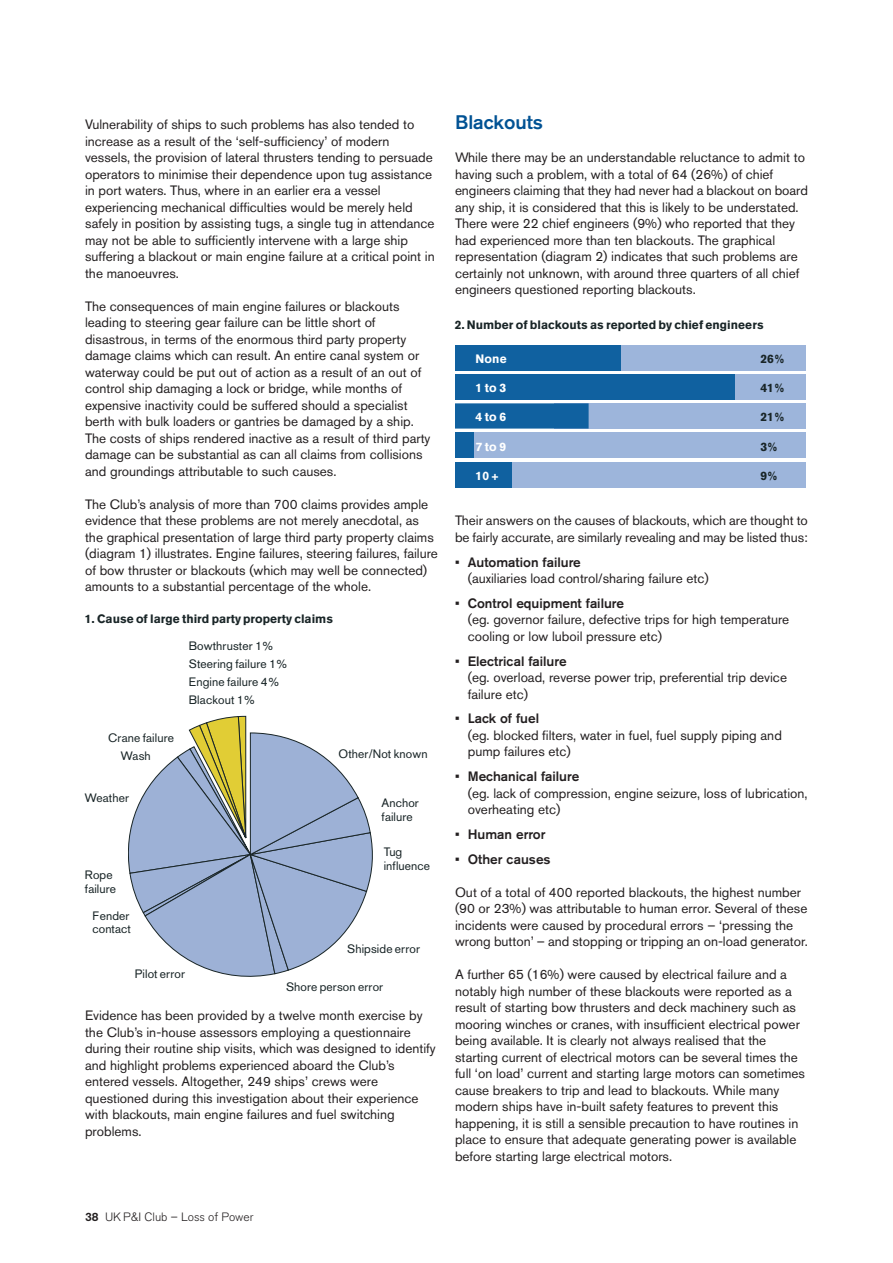
<style>
.page{position:relative;width:893px;height:1263px;background:#fff}
.page>*{position:absolute;margin:0;border:0;box-sizing:border-box;transform-origin:0 0}
.t1{font:500 19.5px "Akzidenz Grotesk BE";color:#005294}
.t2{font:13.5px/16.5px "Akzidenz Grotesk BE";color:#231f20}
.t3{font:500 13.5px "Akzidenz Grotesk BE";color:#231f20}
.t4{font:12px/13.5px "Akzidenz Grotesk Roman+SEHAOP";letter-spacing:.01em;color:#192527}
.t5{font:12px "Akzidenz Grotesk Black+LBXKMC";color:#192527}
.t6{font:12px "Akzidenz Grotesk Black+GLHWAJ";color:#192527}
.t7{font:300 12px "Akzidenz Grotesk BE";color:#231f20}
.t8{font:12px "Akzidenz Grotesk Black+LBXKMC";letter-spacing:.01em;color:#fff}
.s1{font-weight:500}
</style>
<div class="page">
<svg style="left:128px;top:716px;width:245px;height:261px"></svg>
<div style="left:478px;top:462px;width:327px;height:25px;background:#9db5db"></div>
<div style="left:463px;top:432px;width:342px;height:25px;background:#9db5db"></div>
<div style="left:592px;top:345px;width:213px;height:25px;background:#9db5db"></div>
<div style="left:554px;top:403px;width:251px;height:26px;background:#9db5db"></div>
<div style="left:525px;top:374px;width:280px;height:25px;background:#9db5db"></div>
<div style="left:455px;top:374px;width:280px;height:25px;background:#1061a0"></div>
<div style="left:455px;top:345px;width:165px;height:25px;background:#1061a0"></div>
<div style="left:455px;top:404px;width:133px;height:24px;background:#1061a0"></div>
<div style="left:455px;top:403px;width:134px;height:26px;border:1px solid #1061a0"></div>
<div style="left:455px;top:432px;width:19px;height:25px;background:#1061a0"></div>
<div style="left:455px;top:462px;width:57px;height:25px;background:#1061a0"></div>
<p class="t2" style="left:85px;top:118px;width:351px">Vulnerability of ships to such problems has also tended to increase as a result of the ‘self-sufficiency’ of modern vessels, the provision of lateral thrusters tending to persuade operators to minimise their dependence upon tug assistance in port waters. Thus, where in an earlier era a vessel experiencing mechanical difficulties would be merely held safely in position by assisting tugs, a single tug in attendance may not be able to sufficiently intervene with a large ship suffering a blackout or main engine failure at a critical point in the manoeuvres.</p>
<p class="t2" style="left:85px;top:299px;width:347px">The consequences of main engine failures or blackouts leading to steering gear failure can be little short of disastrous, in terms of the enormous third party property damage claims which can result. An entire canal system or waterway could be put out of action as a result of an out of control ship damaging a lock or bridge, while months of expensive inactivity could be suffered should a specialist berth with bulk loaders or gantries be damaged by a ship.<br>The costs of ships rendered inactive as a result of third party damage can be substantial as can all claims from collisions and groundings attributable to such causes.</p>
<p class="t2" style="left:85px;top:497px;width:354px">The Club’s analysis of more than 700 claims provides ample evidence that these problems are not merely anecdotal, as the graphical presentation of large third party property claims (diagram 1) illustrates. Engine failures, steering failures, failure of bow thruster or blackouts (which may well be connected) amounts to a substantial percentage of the whole.</p>
<p class="t6" style="left:85px;top:615px;width:250px">1. Cause of large third party property claims</p>
<p class="t4" style="left:108px;top:733px;width:67px">Crane failure</p>
<p class="t4" style="left:121px;top:751px;width:31px">Wash</p>
<p class="t4" style="left:85px;top:792px;width:46px">Weather</p>
<p class="t4" style="left:189px;top:639px;width:100px;line-height:17.9px">Bowthruster 1%<br>Steering failure 1%<br>Engine failure 4%<br>Blackout 1%</p>
<p class="t4" style="left:85px;top:870px;width:33px">Rope failure</p>
<p class="t4" style="left:92px;top:910px;width:40px">Fender contact</p>
<p class="t4" style="left:135px;top:969px;width:52px">Pilot error</p>
<p class="t4" style="left:339px;top:748px;width:91px">Other/Not known</p>
<p class="t4" style="left:382px;top:797px;width:39px">Anchor failure</p>
<p class="t4" style="left:384px;top:846px;width:48px">Tug influence</p>
<p class="t4" style="left:347px;top:943px;width:74px">Shipside error</p>
<p class="t4" style="left:286px;top:981px;width:99px">Shore person error</p>
<p class="t2" style="left:85px;top:1009px;width:352px">Evidence has been provided by a twelve month exercise by the Club’s in-house assessors employing a questionnaire during their routine ship visits, which was designed to identify and highlight problems experienced aboard the Club’s entered vessels. Altogether, 249 ships’ crews were questioned during this investigation about their experience with blackouts, main engine failures and fuel switching problems.</p>
<h1 class="t1" style="left:455px;top:115px;width:90px">Blackouts</h1>
<p class="t2" style="left:455px;top:151px;width:354px">While there may be an understandable reluctance to admit to having such a problem, with a total of 64 (26%) of chief engineers claiming that they had never had a blackout on board any ship, it is considered that this is likely to be understated.<br>There were 22 chief engineers (9%) who reported that they had experienced more than ten blackouts. The graphical representation (diagram 2) indicates that such problems are certainly not unknown, with around three quarters of all chief engineers questioned reporting blackouts.</p>
<p class="t5" style="left:455px;top:320px;width:310px">2. Number of blackouts as reported by chief engineers</p>
<p class="t8" style="left:476px;top:354px;width:33px">None</p>
<p class="t5" style="left:760px;top:354px;width:26px">26%</p>
<p class="t8" style="left:476px;top:383px;width:32px">1to 3</p>
<p class="t5" style="left:760px;top:383px;width:26px">41%</p>
<p class="t8" style="left:476px;top:413px;width:32px">4to 6</p>
<p class="t5" style="left:760px;top:413px;width:26px">21%</p>
<p class="t8" style="left:476px;top:442px;width:32px">7to 9</p>
<p class="t5" style="left:760px;top:442px;width:19px">3%</p>
<p class="t8" style="left:476px;top:471px;width:25px">10 +</p>
<p class="t5" style="left:760px;top:471px;width:19px">9%</p>
<p class="t2" style="left:455px;top:514px;width:354px">Their answers on the causes of blackouts, which are thought to be fairly accurate, are similarly revealing and may be listed thus:</p>
<p class="t3" style="left:455px;top:557px;width:127px">• Automation failure</p>
<p class="t2" style="left:468px;top:571px;width:242px">(auxiliaries load control/sharing failure etc)</p>
<p class="t3" style="left:455px;top:598px;width:171px">• Control equipment failure</p>
<p class="t2" style="left:468px;top:613px;width:323px">(eg. governor failure, defective trips for high temperature cooling or low luboil pressure etc)</p>
<p class="t3" style="left:455px;top:656px;width:113px">• Electrical failure</p>
<p class="t2" style="left:468px;top:670px;width:321px">(eg. overload, reverse power trip, preferential trip device failure etc)</p>
<p class="t3" style="left:455px;top:714px;width:86px">• Lack of fuel</p>
<p class="t2" style="left:468px;top:728px;width:316px">(eg. blocked filters, water in fuel, fuel supply piping and pump failures etc)</p>
<p class="t3" style="left:455px;top:771px;width:126px">• Mechanical failure</p>
<p class="t2" style="left:468px;top:786px;width:341px">(eg. lack of compression, engine seizure, loss of lubrication, overheating etc)</p>
<p class="t3" style="left:455px;top:829px;width:92px">• Human error</p>
<p class="t3" style="left:455px;top:854px;width:97px">• Other causes</p>
<p class="t2" style="left:455px;top:885px;width:354px">Out of a total of 400 reported blackouts, the highest number (90 or 23%) was attributable to human error. Several of these incidents were caused by procedural errors – ‘pressing the wrong button’ – and stopping or tripping an on-load generator.</p>
<p class="t2" style="left:455px;top:967px;width:351px">A further 65 (16%) were caused by electrical failure and a notably high number of these blackouts were reported as a result of starting bow thrusters and deck machinery such as mooring winches or cranes, with insufficient electrical power being available. It is clearly not always realised that the starting current of electrical motors can be several times the full ‘on load’ current and starting large motors can sometimes cause breakers to trip and lead to blackouts. While many modern ships have in-built safety features to prevent this happening, it is still a sensible precaution to have routines in place to ensure that adequate generating power is available before starting large electrical motors.</p>
<p class="t7" style="left:85px;top:1210px;width:170px"><span class="s1">38</span> UK P&amp;I Club – Loss of Power</p>
</div>
